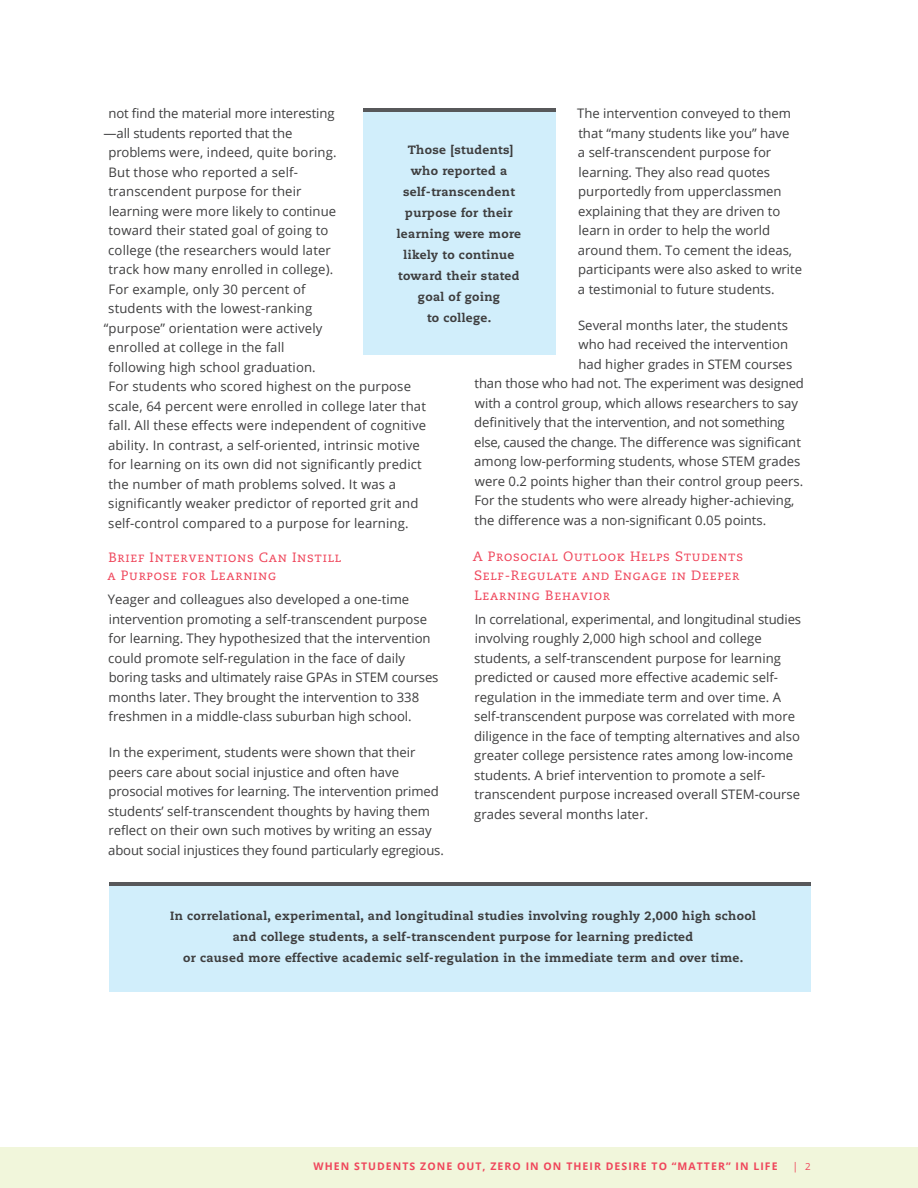
<style>
.page{position:relative;width:918px;height:1188px;background:#fff}
.page>*{position:absolute;margin:0;border:0;box-sizing:border-box;transform-origin:0 0}
.subheads_space_above{font:13.5px/19.5px "Caecilia Roman SC";letter-spacing:.05em;color:#ef465b}
.subheads_space_above-2{font:13.2px/19.5px "Open Sans";color:#3e3e3f}
.subheads_space_above-3{font:13.2px "Open Sans";letter-spacing:-.02em;color:#3e3e3f}
.body{font:800 12px/21px "Caecilia";letter-spacing:.03em;color:#3e3e3f;text-align:center}
.t1{font:700 10.5px "Open Sans";letter-spacing:.1em;color:#ef465b}
.t2{font:10.5px "Open Sans";color:#ef465b}
.s1{font-size:9.75px}
</style>
<div class="page">
<div style="left:0;top:1147px;width:918px;height:41px;background:#f1f6db"></div>
<div style="left:363px;top:108px;width:192px;height:247px;background:#d1eefb"></div>
<hr style="left:363px;top:108px;width:192px;height:3px;background:#57585a">
<div style="left:109px;top:882px;width:702px;height:110px;background:#d1eefb"></div>
<hr style="left:109px;top:882px;width:702px;height:3px;background:#57585a">
<p class="subheads_space_above-2" style="left:108px;top:103px;width:228px">not find the material more interesting</p>
<p class="subheads_space_above-2" style="left:104px;top:123px;width:190px">—all students reported that the</p>
<p class="subheads_space_above-2" style="left:108px;top:142px;width:230px">problems were, indeed, quite boring.</p>
<p class="subheads_space_above-2" style="left:109px;top:162px;width:191px">But those who reported a self-</p>
<p class="subheads_space_above-2" style="left:109px;top:181px;width:194px">transcendent purpose for their</p>
<p class="subheads_space_above-2" style="left:109px;top:201px;width:229px">learning were more likely to continue</p>
<p class="subheads_space_above-2" style="left:109px;top:220px;width:221px">toward their stated goal of going to</p>
<p class="subheads_space_above-2" style="left:108px;top:240px;width:224px">college (the researchers would later</p>
<p class="subheads_space_above-2" style="left:109px;top:259px;width:226px">track how many enrolled in college).</p>
<p class="subheads_space_above-2" style="left:109px;top:279px;width:199px">For example, only 30 percent of</p>
<p class="subheads_space_above-2" style="left:108px;top:298px;width:206px">students with the lowest-ranking</p>
<p class="subheads_space_above-2" style="left:104px;top:318px;width:220px">“purpose” orientation were actively</p>
<p class="subheads_space_above-2" style="left:108px;top:337px;width:178px">enrolled at college in the fall</p>
<p class="subheads_space_above-2" style="left:109px;top:357px;width:209px">following high school graduation.</p>
<p class="subheads_space_above-2" style="left:109px;top:376px;width:304px">For students who scored highest on the purpose</p>
<p class="subheads_space_above-2" style="left:108px;top:396px;width:319px">scale, 64 percent were enrolled in college later that</p>
<p class="subheads_space_above-2" style="left:109px;top:415px;width:319px">fall. All these effects were independent of cognitive</p>
<p class="subheads_space_above-2" style="left:108px;top:435px;width:313px">ability. In contrast, a self-oriented, intrinsic motive</p>
<p class="subheads_space_above-2" style="left:109px;top:454px;width:315px">for learning on its own did not significantly predict</p>
<p class="subheads_space_above-2" style="left:109px;top:474px;width:289px">the number of math problems solved. It was a</p>
<p class="subheads_space_above-2" style="left:108px;top:493px;width:312px">significantly weaker predictor of reported grit and</p>
<p class="subheads_space_above-2" style="left:108px;top:513px;width:302px">self-control compared to a purpose for learning.</p>
<p class="subheads_space_above" style="left:107px;top:549px;width:235px;line-height:18px">Brief Interventions Can Instill a Purpose for Learning</p>
<p class="subheads_space_above-2" style="left:108px;top:589px;width:332px">Yeager and colleagues also developed a one-time intervention promoting a self-transcendent purpose for learning. They hypothesized that the intervention could promote self-regulation in the face of daily boring tasks and ultimately raise GPAs in STEM courses months later. They brought the intervention to 338 freshmen in a middle-class suburban high school.</p>
<p class="subheads_space_above-2" style="left:108px;top:742px;width:337px">In the experiment, students were shown that their peers care about social injustice and often have prosocial motives for learning. The intervention primed students’ self-transcendent thoughts by having them reflect on their own such motives by writing an essay about social injustices they found particularly egregious.</p>
<p class="subheads_space_above-2" style="left:577px;top:103px;width:227px">The intervention conveyed to them that “many students like you” have<br>a self-transcendent purpose for learning. They also read quotes purportedly from upperclassmen explaining that they are driven to learn in order to help the world around them. To cement the ideas, participants were also asked to write a testimonial to future students.</p>
<p class="subheads_space_above-2" style="left:578px;top:315px;width:211px">Several months later, the students</p>
<p class="subheads_space_above-2" style="left:579px;top:334px;width:211px">who had received the intervention</p>
<p class="subheads_space_above-2" style="left:578px;top:354px;width:215px">had higher grades in STEM courses</p>
<p class="subheads_space_above-2" style="left:475px;top:373px;width:331px">than those who had not. The experiment was designed</p>
<p class="subheads_space_above-2" style="left:475px;top:393px;width:325px">with a control group, which allows researchers to say</p>
<p class="subheads_space_above-3" style="left:474px;top:413px;width:312px">definitively that the intervention, and not something</p>
<p class="subheads_space_above-2" style="left:474px;top:432px;width:328px">else, caused the change. The difference was significant</p>
<p class="subheads_space_above-2" style="left:474px;top:451px;width:328px">among low-performing students, whose STEM grades</p>
<p class="subheads_space_above-2" style="left:475px;top:471px;width:330px">were 0.2 points higher than their control group peers.</p>
<p class="subheads_space_above-2" style="left:475px;top:490px;width:321px">For the students who were already higher-achieving,</p>
<p class="subheads_space_above-2" style="left:475px;top:510px;width:293px">the difference was a non-significant 0.05 points.</p>
<p class="subheads_space_above" style="left:473px;top:546px;width:272px">A Prosocial Outlook Helps Students<br>Self-Regulate and Engage in Deeper<br>Learning Behavior</p>
<p class="subheads_space_above-2" style="left:474px;top:609px;width:328px">In correlational, experimental, and longitudinal studies involving roughly 2,000 high school and college students, a self-transcendent purpose for learning predicted or caused more effective academic self&shy;regulation in the immediate term and over time. A self-transcendent purpose was correlated with more diligence in the face of tempting alternatives and also greater college persistence rates among low-income students. A brief intervention to promote a self&shy;transcendent purpose increased overall STEM-course grades several months later.</p>
<p class="body" style="left:397px;top:139px;width:126px">Those [students] who reported a self-transcendent purpose for their learning were more likely to continue toward their stated goal of going<br>to college.</p>
<p class="body" style="left:170px;top:905px;width:587px">In correlational, experimental, and longitudinal studies involving roughly 2,000 high school and college students, a self-transcendent purpose for learning predicted<br>or caused more effective academic self-regulation in the immediate term and over time.</p>
<p class="t1" style="left:314px;top:1159px;width:466px">WHEN STUDENTS ZONE OUT, ZERO IN ON THEIR DESIRE TO “MATTER” IN LIFE</p>
<p class="t2" style="left:793px;top:1159px;width:20px">| <span class="s1">2</span></p>
</div>
